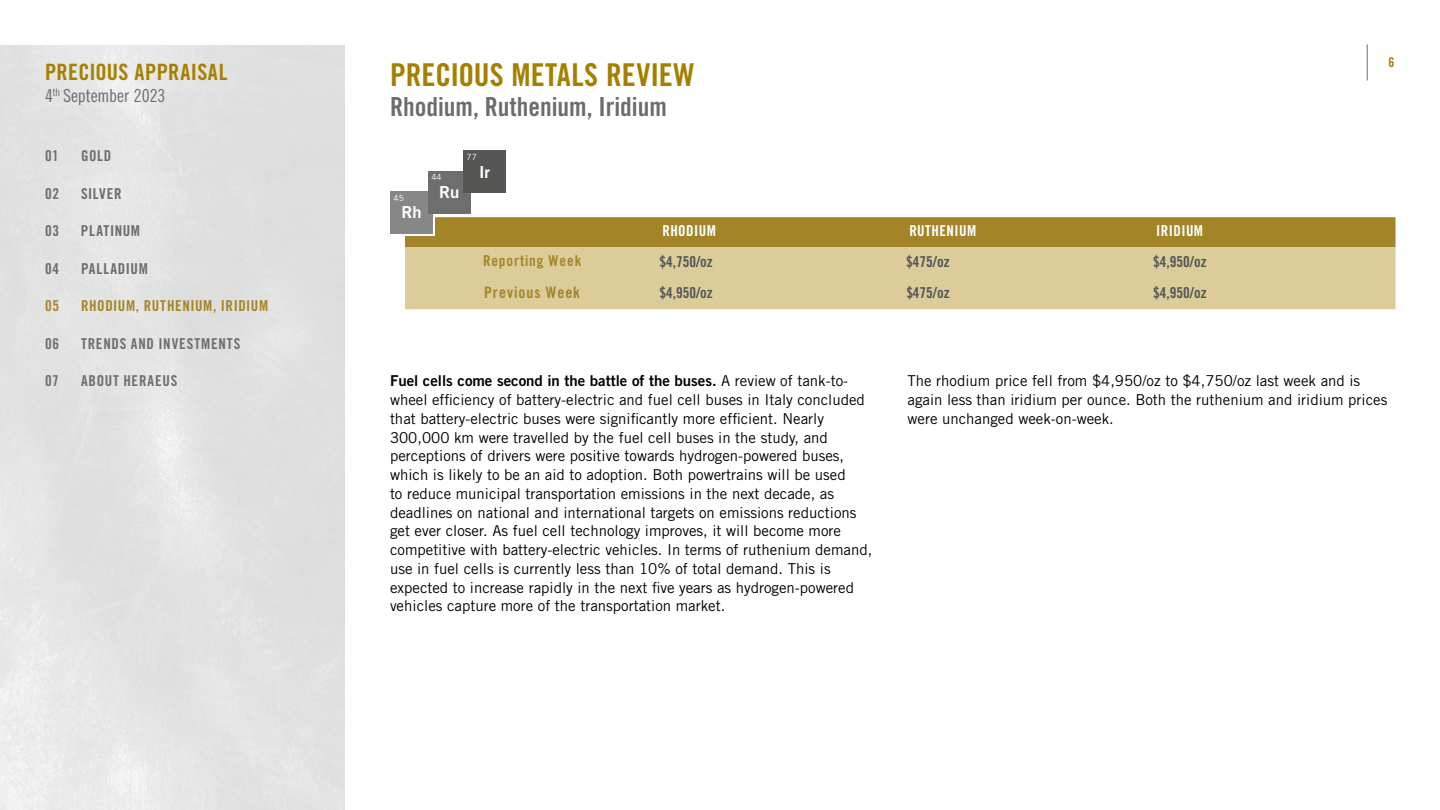
<style>
.page{position:relative;width:1440px;height:810px;background:#fff}
.page>*{position:absolute;margin:0;border:0;box-sizing:border-box;transform-origin:0 0}
.t1{font:31.5px "Trade Gothic LT Std Bd Cn 20";color:#a58000}
.t2{font:26.25px "Trade Gothic LT Std Bd Cn 20";color:#6b6c6e}
.t3{font:22.5px "Trade Gothic LT Std Bd Cn 20";letter-spacing:.015em;color:#a58000}
.t4{font:18px "Trade Gothic LT Std Cn 18";letter-spacing:-.005em;color:#6b6c6e}
.t5{font:16.5px "Trade Gothic LT Std Bd 2";color:#fff}
.t6{font:15.75px "Trade Gothic LT Std Bd Cn 20";letter-spacing:.06em;color:#a38527}
.t7{font:15px/18.8px "Trade Gothic LT Std";color:#000}
.t8{font:15px "Trade Gothic LT Std Bd 2";color:#000}
.t9{font:15px "Trade Gothic LT Std Bd Cn 20";color:#535456}
.t10{font:15px "Trade Gothic LT Std Bd Cn 20";letter-spacing:.05em;color:#6e6e6e}
.t11{font:15px "Trade Gothic LT Std Bd Cn 20";letter-spacing:.045em;color:#a38527}
.t12{font:15px "Trade Gothic LT Std Bd Cn 20";letter-spacing:.05em;color:#6b6c6e}
.t13{font:15px "Trade Gothic LT Std Bd Cn 20";letter-spacing:.03em;color:#fff}
.t14{font:13.5px "Trade Gothic LT Std Bd Cn 20";color:#a58000}
.t15{font:8.48px "Trade Gothic LT Std";color:#fff}
.s1{font-family:"Trade Gothic LT Std"}
</style>
<div class="page">
<hr style="left:1367px;top:44px;width:1px;height:36px;background:#6e6e6e">
<div style="left:405px;top:217px;width:991px;height:30px;background:#a38527"></div>
<div style="left:405px;top:247px;width:991px;height:62px;background:#dbcc99"></div>
<div style="left:392px;top:193px;width:43px;height:43px;background:#fff"></div>
<div style="left:390px;top:191px;width:43px;height:43px;background:#868786"></div>
<div style="left:428px;top:171px;width:43px;height:42px;background:#6e6e6e"></div>
<div style="left:463px;top:150px;width:43px;height:43px;background:#565655"></div>
<h3 class="t3" style="left:45px;top:58px;width:184px">PRECIOUS APPRAISAL</h3>
<p class="t4" style="left:45px;top:85px;width:122px">4<sup>th</sup> September 2023</p>
<p class="t10" style="left:45px;top:147px;width:15px">01</p>
<p class="t10" style="left:81px;top:147px;width:32px">GOLD</p>
<p class="t12" style="left:45px;top:184px;width:16px">02</p>
<p class="t12" style="left:81px;top:184px;width:42px">SILVER</p>
<p class="t12" style="left:45px;top:222px;width:16px">03</p>
<p class="t12" style="left:81px;top:222px;width:61px">PLATINUM</p>
<p class="t12" style="left:45px;top:259px;width:16px">04</p>
<p class="t12" style="left:81px;top:259px;width:68px">PALLADIUM</p>
<p class="t11" style="left:45px;top:297px;width:16px">05</p>
<p class="t11" style="left:81px;top:297px;width:189px">RHODIUM, RUTHENIUM, IRIDIUM</p>
<p class="t10" style="left:45px;top:334px;width:16px">06</p>
<p class="t10" style="left:81px;top:334px;width:161px">TRENDS AND INVESTMENTS</p>
<p class="t10" style="left:45px;top:372px;width:15px">07</p>
<p class="t10" style="left:81px;top:372px;width:98px">ABOUT HERAEUS</p>
<h1 class="t1" style="left:390px;top:56px;width:306px">PRECIOUS METALS REVIEW</h1>
<h2 class="t2" style="left:390px;top:91px;width:278px">Rhodium, Ruthenium, Iridium</h2>
<p class="t15" style="left:394px;top:193px;width:12px">45</p>
<p class="t5" style="left:401px;top:202px;width:22px">Rh</p>
<p class="t15" style="left:431px;top:172px;width:12px">44</p>
<p class="t5" style="left:439px;top:182px;width:22px">Ru</p>
<p class="t15" style="left:467px;top:152px;width:12px">77</p>
<p class="t5" style="left:479px;top:162px;width:13px">Ir</p>
<p class="t13" style="left:662px;top:222px;width:55px">RHODIUM</p>
<p class="t13" style="left:909px;top:222px;width:68px">RUTHENIUM</p>
<p class="t13" style="left:1156px;top:222px;width:48px">IRIDIUM</p>
<p class="t11" style="left:483px;top:252px;width:100px">Reporting Week</p>
<p class="t9" style="left:659px;top:253px;width:55px">$4,750/oz</p>
<p class="t9" style="left:906px;top:253px;width:45px">$475/oz</p>
<p class="t9" style="left:1153px;top:253px;width:55px">$4,950/oz</p>
<p class="t6" style="left:484px;top:282px;width:98px">Previous Week</p>
<p class="t9" style="left:659px;top:284px;width:55px">$4,950/oz</p>
<p class="t9" style="left:906px;top:284px;width:45px">$475/oz</p>
<p class="t9" style="left:1153px;top:284px;width:55px">$4,950/oz</p>
<p class="t14" style="left:1389px;top:54px;width:7px">6</p>
<p class="t8" style="left:390px;top:372px;width:460px">Fuel cells come second in the battle of the buses. <span class="s1">A review of tank-to-</span></p>
<p class="t7" style="left:390px;top:390px;width:484px">wheel efficiency of battery-electric and fuel cell buses in Italy concluded that battery-electric buses were significantly more efficient. Nearly 300,000 km were travelled by the fuel cell buses in the study, and perceptions of drivers were positive towards hydrogen-powered buses, which is likely to be an aid to adoption. Both powertrains will be used<br>to reduce municipal transportation emissions in the next decade, as deadlines on national and international targets on emissions reductions get ever closer. As fuel cell technology improves, it will become more competitive with battery-electric vehicles. In terms of ruthenium demand, use in fuel cells is currently less than 10% of total demand. This is expected to increase rapidly in the next five years as hydrogen-powered vehicles capture more of the transportation market.</p>
<p class="t7" style="left:908px;top:371px;width:481px">The rhodium price fell from $4,950/oz to $4,750/oz last week and is again less than iridium per ounce. Both the ruthenium and iridium prices were unchanged week-on-week.</p>
</div>
